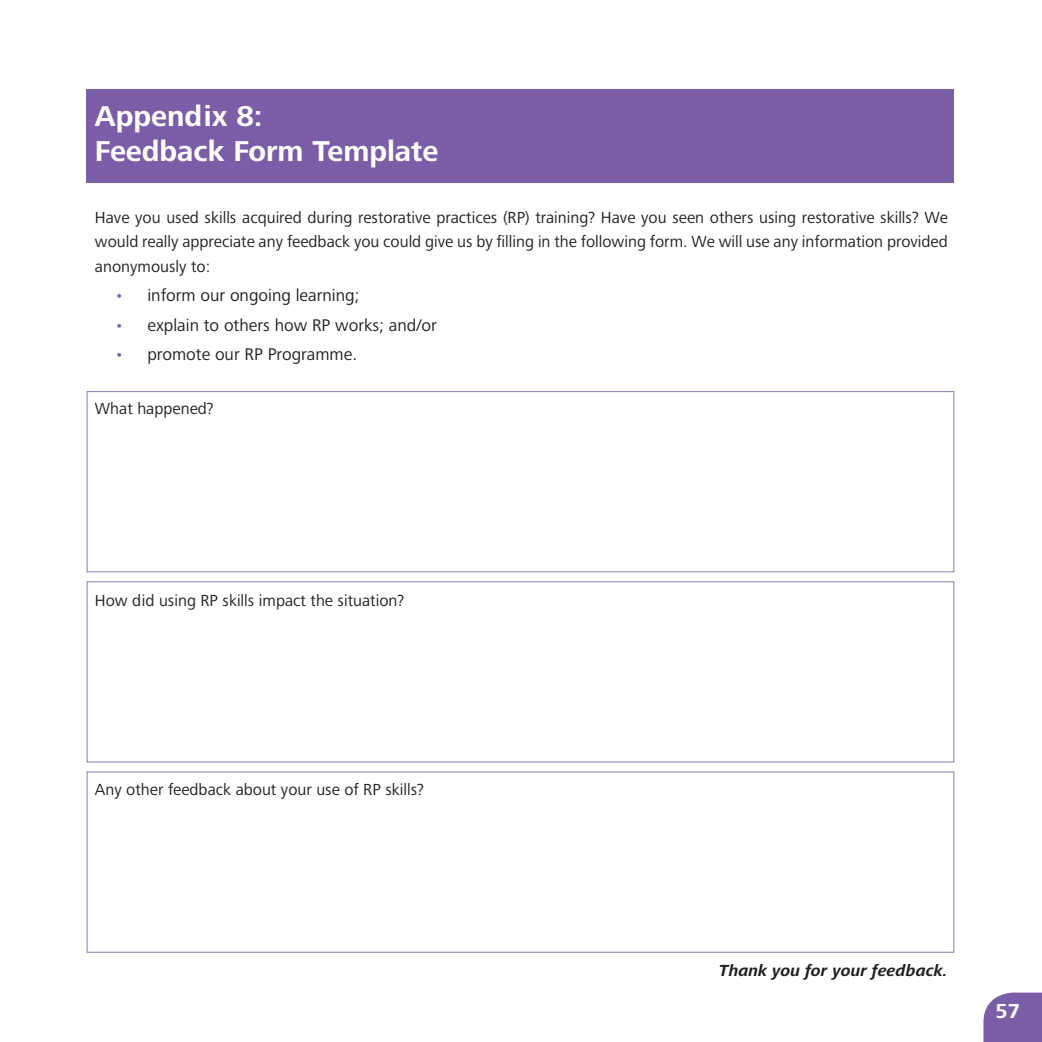
<style>
.page{position:relative;width:1042px;height:1042px;background:#fff}
.page>*{position:absolute;margin:0;border:0;box-sizing:border-box;transform-origin:0 0}
.t1{font:700 29.75px/35px "Frutiger Next Pro";color:#fff}
.t2{font:700 21px "Frutiger Next Pro";color:#fff}
.t3{font:17.5px "Frutiger Next Pro";color:#231f20}
.t4{font:16.62px/24.2px "Frutiger Next Pro";color:#231f20;text-align:justify}
.t5{font:italic 700 16.62px "Frutiger Next Pro";color:#231f20}
.s1{font-size:16.62px;color:#7c5ea8}
</style>
<div class="page">
<svg style="left:983px;top:992px;width:59px;height:50px;background:#866aae"></svg>
<div style="left:87px;top:89px;width:867px;height:94px;background:#7c5ea8"></div>
<div style="left:87px;top:391px;width:867px;height:181px;border:1px solid #8f76b5"></div>
<div style="left:87px;top:581px;width:867px;height:181px;border:1px solid #8f76b5"></div>
<h1 class="t1" style="left:95px;top:98px;width:345px">Appendix 8:<br>Feedback Form Template</h1>
<p class="t4" style="left:95px;top:206px;width:854px">Have you used skills acquired during restorative practices (RP) training? Have you seen others using restorative skills? We would really appreciate any feedback you could give us by filling in the following form. We will use any information provided anonymously to:</p>
<p class="t3" style="left:115px;top:285px;width:246px"><span class="s1">•</span> inform our ongoing learning;</p>
<p class="t3" style="left:115px;top:315px;width:324px"><span class="s1">•</span> explain to others how RP works; and/or</p>
<p class="t3" style="left:115px;top:344px;width:244px"><span class="s1">•</span> promote our RP Programme.</p>
<p class="t4" style="left:95px;top:396px;width:120px">What happened?</p>
<p class="t4" style="left:95px;top:588px;width:311px">How did using RP skills impact the situation?</p>
<p class="t4" style="left:95px;top:777px;width:330px">Any other feedback about your use of RP skills?</p>
<p class="t5" style="left:719px;top:961px;width:230px">Thank you for your feedback.</p>
<p class="t2" style="left:995px;top:999px;width:26px">57</p>
</div>
